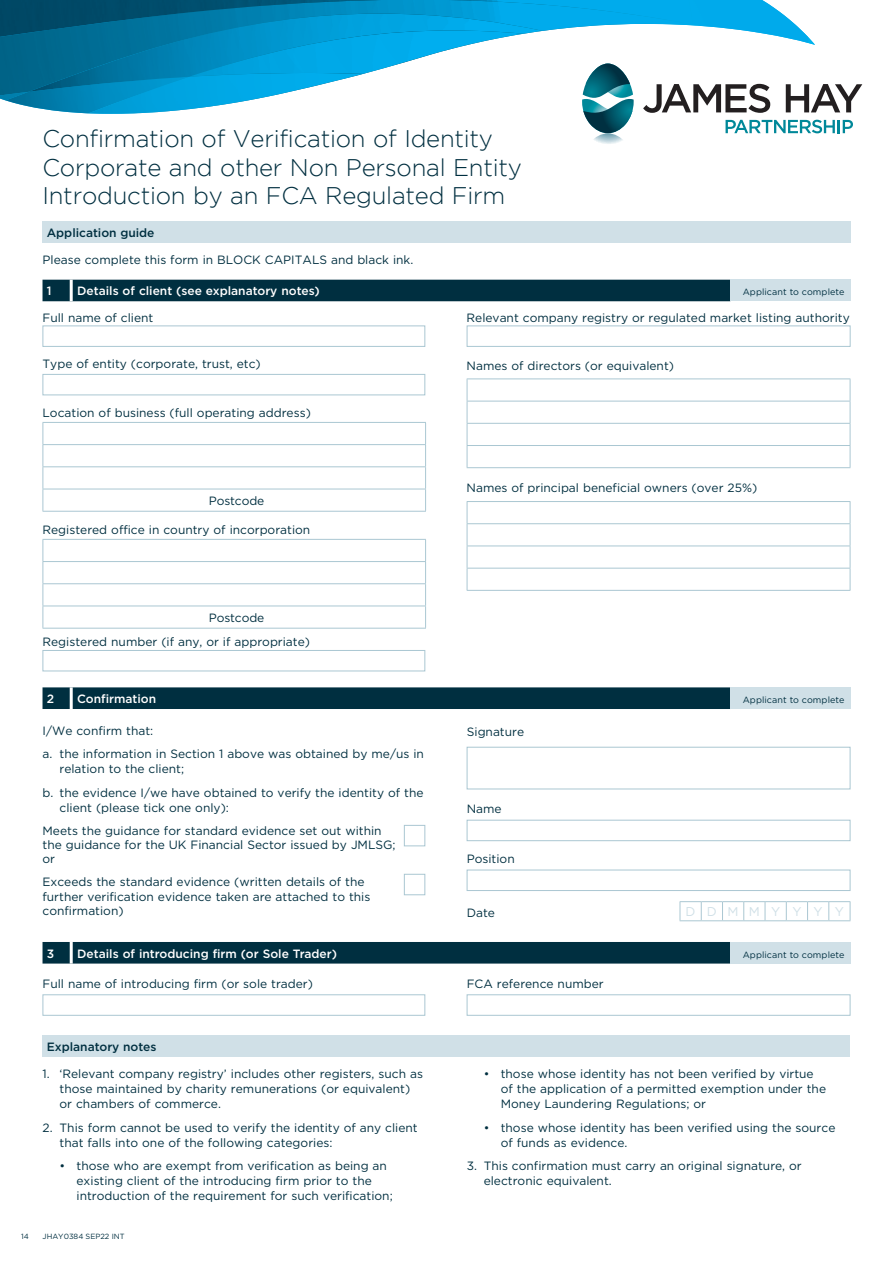
<style>
.page{position:relative;width:893px;height:1263px;background:#fff}
.page>*{position:absolute;margin:0;border:0;box-sizing:border-box;transform-origin:0 0}
.t1{font:300 24px/28.8px "Gotham";letter-spacing:-.01em;color:#002f40}
.t2{font:12.75px "Gotham";letter-spacing:.885em;color:#d0e0e7}
.t3{font:12px/15px "Gotham";color:#002f40}
.t4{font:500 12px "Gotham";color:#fff}
.t5{font:500 12px "Gotham";color:#002f40}
.t6{font:9px "Gotham";letter-spacing:.01em;color:#002f40}
.t7{font:7.5px "Gotham";color:#002f40}
</style>
<div class="page">
<hr style="left:467px;top:401px;width:383px;height:1px;background:#aac7d2">
<hr style="left:467px;top:423px;width:383px;height:1px;background:#aac7d2">
<hr style="left:467px;top:445px;width:383px;height:1px;background:#aac7d2">
<hr style="left:467px;top:378px;width:383px;height:1px;background:#aac7d2">
<svg style="left:467px;top:379px;width:1px;height:88px"></svg>
<svg style="left:850px;top:379px;width:1px;height:88px"></svg>
<hr style="left:467px;top:467px;width:383px;height:1px;background:#aac7d2">
<hr style="left:467px;top:523px;width:383px;height:1px;background:#aac7d2">
<hr style="left:467px;top:546px;width:383px;height:1px;background:#aac7d2">
<hr style="left:467px;top:568px;width:383px;height:1px;background:#aac7d2">
<hr style="left:467px;top:501px;width:383px;height:1px;background:#aac7d2">
<svg style="left:467px;top:502px;width:1px;height:88px"></svg>
<svg style="left:850px;top:502px;width:1px;height:88px"></svg>
<hr style="left:467px;top:590px;width:383px;height:1px;background:#aac7d2">
<svg style="left:808px;top:37px;width:7px;height:8px"></svg>
<img style="left:6px;top:95px;width:82px;height:18px">
<img style="left:88px;top:95px;width:187px;height:19px">
<img style="left:0;top:37px;width:289px;height:58px">
<img style="left:28px;top:37px;width:323px;height:55px">
<img style="left:189px;top:37px;width:316px;height:40px">
<img style="left:702px;top:0;width:106px;height:43px">
<img style="left:693px;top:0;width:13px;height:26px">
<img style="left:0;top:0;width:693px;height:37px">
<svg style="left:643px;top:84px;width:127px;height:29px"></svg>
<svg style="left:786px;top:84px;width:76px;height:28px"></svg>
<svg style="left:725px;top:120px;width:128px;height:13px"></svg>
<svg style="left:582px;top:63px;width:52px;height:81px"></svg>
<div style="left:43px;top:222px;width:808px;height:21px;background:#d0e0e7"></div>
<div style="left:43px;top:280px;width:687px;height:21px;background:#002f40"></div>
<div style="left:730px;top:280px;width:120px;height:21px;background:#d0e0e7"></div>
<hr style="left:70px;top:280px;width:3px;height:21px;background:#fff">
<div style="left:43px;top:687px;width:687px;height:22px;background:#002f40"></div>
<div style="left:730px;top:687px;width:120px;height:22px;background:#d0e0e7"></div>
<hr style="left:70px;top:687px;width:3px;height:22px;background:#fff">
<div style="left:43px;top:942px;width:687px;height:21px;background:#002f40"></div>
<div style="left:730px;top:942px;width:120px;height:21px;background:#d0e0e7"></div>
<hr style="left:70px;top:942px;width:3px;height:21px;background:#fff">
<div style="left:43px;top:325px;width:382px;height:22px;background:#fff;border:1px solid #aac7d2"></div>
<div style="left:43px;top:650px;width:382px;height:21px;background:#fff;border:1px solid #aac7d2"></div>
<div style="left:467px;top:325px;width:383px;height:22px;background:#fff;border:1px solid #aac7d2"></div>
<div style="left:43px;top:374px;width:382px;height:21px;background:#fff;border:1px solid #aac7d2"></div>
<hr style="left:43px;top:444px;width:383px;height:1px;background:#aac7d2">
<hr style="left:43px;top:466px;width:383px;height:1px;background:#aac7d2">
<hr style="left:43px;top:489px;width:383px;height:1px;background:#aac7d2">
<hr style="left:43px;top:422px;width:383px;height:1px;background:#aac7d2">
<svg style="left:43px;top:423px;width:1px;height:88px"></svg>
<svg style="left:425px;top:423px;width:1px;height:88px"></svg>
<hr style="left:43px;top:511px;width:383px;height:1px;background:#aac7d2">
<hr style="left:43px;top:561px;width:383px;height:1px;background:#aac7d2">
<hr style="left:43px;top:583px;width:383px;height:1px;background:#aac7d2">
<hr style="left:43px;top:606px;width:383px;height:1px;background:#aac7d2">
<hr style="left:43px;top:539px;width:383px;height:1px;background:#aac7d2">
<svg style="left:43px;top:540px;width:1px;height:88px"></svg>
<svg style="left:425px;top:540px;width:1px;height:88px"></svg>
<hr style="left:43px;top:628px;width:383px;height:1px;background:#aac7d2">
<div style="left:404px;top:825px;width:21px;height:21px;background:#fff;border:1px solid #aac7d2"></div>
<div style="left:404px;top:874px;width:21px;height:21px;background:#fff;border:1px solid #aac7d2"></div>
<div style="left:467px;top:820px;width:383px;height:21px;background:#fff;border:1px solid #aac7d2"></div>
<div style="left:467px;top:870px;width:383px;height:21px;background:#fff;border:1px solid #aac7d2"></div>
<div style="left:467px;top:994px;width:383px;height:22px;background:#fff;border:1px solid #aac7d2"></div>
<div style="left:43px;top:994px;width:382px;height:22px;background:#fff;border:1px solid #aac7d2"></div>
<div style="left:467px;top:747px;width:383px;height:42px;background:#fff;border:1px solid #aac7d2"></div>
<svg style="left:680px;top:901px;width:171px;height:20px"></svg>
<div style="left:43px;top:1035px;width:807px;height:22px;background:#d0e0e7"></div>
<h1 class="t1" style="left:43px;top:124px;width:481px">Confirmation of Verification of Identity<br>Corporate and other Non Personal Entity<br>Introduction by an FCA Regulated Firm</h1>
<p class="t5" style="left:47px;top:225px;width:109px">Application guide</p>
<p class="t3" style="left:43px;top:252px;width:372px">Please complete this form in BLOCK CAPITALS and black ink.</p>
<p class="t4" style="left:47px;top:283px;width:6px">1</p>
<p class="t4" style="left:77px;top:283px;width:244px">Details of client (see explanatory notes)</p>
<p class="t6" style="left:743px;top:286px;width:103px">Applicant to complete</p>
<p class="t3" style="left:43px;top:310px;width:112px">Full name of client</p>
<p class="t3" style="left:43px;top:356px;width:220px">Type of entity (corporate, trust, etc)</p>
<p class="t3" style="left:43px;top:405px;width:270px">Location of business (full operating address)</p>
<p class="t3" style="left:209px;top:493px;width:57px">Postcode</p>
<p class="t3" style="left:43px;top:522px;width:269px">Registered office in country of incorporation</p>
<p class="t3" style="left:209px;top:610px;width:57px">Postcode</p>
<p class="t3" style="left:43px;top:634px;width:269px">Registered number (if any, or if appropriate)</p>
<p class="t3" style="left:467px;top:310px;width:385px">Relevant company registry or regulated market listing authority</p>
<p class="t3" style="left:467px;top:358px;width:209px">Names of directors (or equivalent)</p>
<p class="t3" style="left:467px;top:480px;width:292px">Names of principal beneficial owners (over 25%)</p>
<p class="t4" style="left:47px;top:691px;width:9px">2</p>
<p class="t4" style="left:77px;top:691px;width:81px">Confirmation</p>
<p class="t6" style="left:743px;top:694px;width:103px">Applicant to complete</p>
<p class="t3" style="left:43px;top:718px;width:383px;line-height:23.5px">I/We confirm that:<br>a. the information in Section 1 above was obtained by me/us in</p>
<p class="t3" style="left:43px;top:757px;width:382px;line-height:23.5px;text-indent:17px">relation to the client;<br>b. the evidence I/we have obtained to verify the identity of the</p>
<p class="t3" style="left:43px;top:796px;width:341px;line-height:23px;text-indent:17px">client (please tick one only):<br>Meets the guidance for standard evidence set out within</p>
<p class="t3" style="left:43px;top:837px;width:355px;line-height:14.4px">the guidance for the UK Financial Sector issued by JMLSG; or</p>
<p class="t3" style="left:43px;top:874px;width:329px;line-height:14.4px">Exceeds the standard evidence (written details of the further verification evidence taken are attached to this confirmation)</p>
<p class="t3" style="left:467px;top:724px;width:59px">Signature</p>
<p class="t3" style="left:467px;top:801px;width:36px">Name</p>
<p class="t3" style="left:467px;top:851px;width:50px">Position</p>
<p class="t3" style="left:467px;top:905px;width:30px">Date</p>
<p class="t2" style="left:686px;top:904px;width:160px">DDMMYYYY</p>
<p class="t4" style="left:47px;top:945px;width:9px">3</p>
<p class="t4" style="left:77px;top:945px;width:261px">Details of introducing firm (or Sole Trader)</p>
<p class="t6" style="left:743px;top:949px;width:103px">Applicant to complete</p>
<p class="t3" style="left:43px;top:976px;width:272px">Full name of introducing firm (or sole trader)</p>
<p class="t3" style="left:467px;top:976px;width:139px">FCA reference number</p>
<p class="t5" style="left:47px;top:1039px;width:111px">Explanatory notes</p>
<p class="t3" style="left:60px;top:1066px;width:365px;text-indent:-17px">1. ‘Relevant company registry’ includes other registers, such as those maintained by charity remunerations (or equivalent) or chambers of commerce.</p>
<p class="t3" style="left:60px;top:1120px;width:360px;text-indent:-17px">2. This form cannot be used to verify the identity of any client that falls into one of the following categories:</p>
<p class="t3" style="left:77px;top:1158px;width:318px;text-indent:-17px">• those who are exempt from verification as being an existing client of the introducing firm prior to the introduction of the requirement for such verification;</p>
<p class="t7" style="left:21px;top:1232px;width:9px">14</p>
<p class="t7" style="left:43px;top:1232px;width:84px">JHAY0384 SEP22 INT</p>
<p class="t3" style="left:501px;top:1066px;width:327px;text-indent:-17px">• those whose identity has not been verified by virtue of the application of a permitted exemption under the<br>Money Laundering Regulations; or</p>
<p class="t3" style="left:501px;top:1120px;width:336px;text-indent:-17px">• those whose identity has been verified using the source of funds as evidence.</p>
<p class="t3" style="left:484px;top:1158px;width:320px;text-indent:-17px">3. This confirmation must carry an original signature, or electronic equivalent.</p>
</div>
